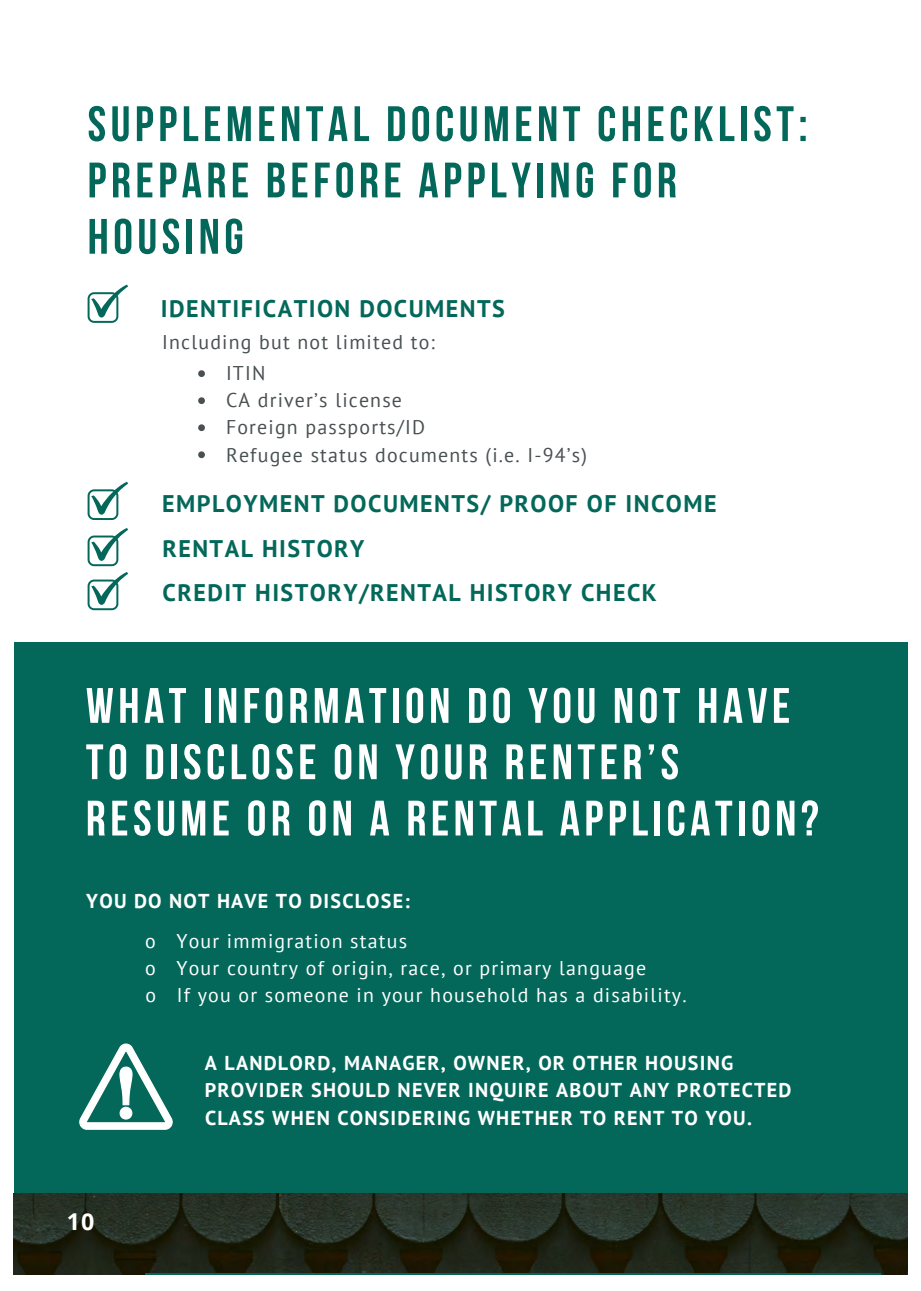
<style>
.page{position:relative;width:921px;height:1291px;background:#fff}
.page>*{position:absolute;margin:0;border:0;box-sizing:border-box;transform-origin:0 0}
.t1{font:700 24px/44.4px "PT Sans";letter-spacing:.06em;color:#03685a}
.t2{font:700 23.25px "Open Sans";color:#fff}
.t3{font:700 20.1px/27.3px "PT Sans";letter-spacing:.06em;color:#fff}
.t4{font:19.8px/27px "PT Sans";letter-spacing:.06em;color:#fff}
.t5{font:19.8px/27px "PT Sans";letter-spacing:.06em;color:#495052}
</style>
<div class="page">
<svg style="left:89px;top:106px;width:16px;height:35px"></svg>
<svg style="left:112px;top:106px;width:17px;height:35px"></svg>
<svg style="left:137px;top:106px;width:16px;height:35px"></svg>
<svg style="left:160px;top:106px;width:16px;height:35px"></svg>
<svg style="left:184px;top:106px;width:14px;height:35px"></svg>
<svg style="left:205px;top:106px;width:15px;height:35px"></svg>
<svg style="left:228px;top:106px;width:23px;height:35px"></svg>
<svg style="left:259px;top:106px;width:15px;height:35px"></svg>
<svg style="left:282px;top:106px;width:17px;height:35px"></svg>
<svg style="left:306px;top:106px;width:41px;height:35px"></svg>
<svg style="left:354px;top:106px;width:15px;height:35px"></svg>
<svg style="left:388px;top:106px;width:17px;height:35px"></svg>
<svg style="left:412px;top:106px;width:17px;height:35px"></svg>
<svg style="left:436px;top:106px;width:17px;height:35px"></svg>
<svg style="left:460px;top:106px;width:16px;height:35px"></svg>
<svg style="left:484px;top:106px;width:23px;height:35px"></svg>
<svg style="left:516px;top:106px;width:15px;height:35px"></svg>
<svg style="left:539px;top:106px;width:17px;height:35px"></svg>
<svg style="left:563px;top:106px;width:17px;height:35px"></svg>
<svg style="left:598px;top:106px;width:16px;height:35px"></svg>
<svg style="left:622px;top:106px;width:17px;height:35px"></svg>
<svg style="left:648px;top:106px;width:15px;height:35px"></svg>
<svg style="left:670px;top:106px;width:17px;height:35px"></svg>
<svg style="left:694px;top:106px;width:18px;height:35px"></svg>
<svg style="left:719px;top:106px;width:15px;height:35px"></svg>
<div style="left:741px;top:106px;width:5px;height:35px;background:#03685a"></div>
<svg style="left:754px;top:106px;width:16px;height:35px"></svg>
<svg style="left:776px;top:106px;width:17px;height:35px"></svg>
<svg style="left:800px;top:117px;width:5px;height:24px"></svg>
<svg style="left:89px;top:163px;width:17px;height:34px"></svg>
<svg style="left:113px;top:163px;width:17px;height:34px"></svg>
<svg style="left:137px;top:163px;width:15px;height:34px"></svg>
<svg style="left:160px;top:163px;width:16px;height:34px"></svg>
<svg style="left:182px;top:163px;width:19px;height:34px"></svg>
<svg style="left:208px;top:163px;width:17px;height:34px"></svg>
<svg style="left:233px;top:163px;width:15px;height:34px"></svg>
<svg style="left:268px;top:163px;width:16px;height:34px"></svg>
<svg style="left:292px;top:163px;width:15px;height:34px"></svg>
<svg style="left:315px;top:163px;width:14px;height:34px"></svg>
<svg style="left:336px;top:162px;width:17px;height:36px"></svg>
<svg style="left:361px;top:163px;width:17px;height:34px"></svg>
<svg style="left:385px;top:163px;width:15px;height:34px"></svg>
<svg style="left:419px;top:163px;width:19px;height:34px"></svg>
<svg style="left:445px;top:163px;width:16px;height:34px"></svg>
<svg style="left:468px;top:163px;width:16px;height:34px"></svg>
<svg style="left:492px;top:163px;width:38px;height:34px"></svg>
<div style="left:537px;top:163px;width:5px;height:34px;background:#03685a"></div>
<svg style="left:551px;top:163px;width:17px;height:34px"></svg>
<svg style="left:576px;top:162px;width:16px;height:36px"></svg>
<svg style="left:613px;top:163px;width:14px;height:34px"></svg>
<svg style="left:634px;top:162px;width:16px;height:36px"></svg>
<svg style="left:658px;top:163px;width:17px;height:34px"></svg>
<svg style="left:89px;top:219px;width:18px;height:35px"></svg>
<svg style="left:115px;top:218px;width:16px;height:36px"></svg>
<svg style="left:139px;top:219px;width:16px;height:35px"></svg>
<svg style="left:163px;top:218px;width:16px;height:36px"></svg>
<div style="left:187px;top:219px;width:5px;height:35px;background:#03685a"></div>
<svg style="left:200px;top:219px;width:18px;height:35px"></svg>
<svg style="left:226px;top:218px;width:16px;height:36px"></svg>
<svg style="left:198px;top:370px;width:7px;height:7px"></svg>
<svg style="left:198px;top:397px;width:7px;height:7px"></svg>
<svg style="left:198px;top:424px;width:7px;height:7px"></svg>
<svg style="left:198px;top:451px;width:7px;height:7px"></svg>
<div style="left:14px;top:642px;width:893px;height:632px;background:#03685a"></div>
<svg style="left:87px;top:688px;width:26px;height:34px"></svg>
<svg style="left:120px;top:688px;width:17px;height:34px"></svg>
<svg style="left:144px;top:688px;width:42px;height:34px"></svg>
<div style="left:205px;top:688px;width:5px;height:34px;background:#fff"></div>
<svg style="left:219px;top:688px;width:17px;height:34px"></svg>
<svg style="left:244px;top:688px;width:15px;height:34px"></svg>
<svg style="left:266px;top:687px;width:16px;height:36px"></svg>
<svg style="left:290px;top:688px;width:17px;height:34px"></svg>
<svg style="left:315px;top:688px;width:22px;height:34px"></svg>
<svg style="left:345px;top:688px;width:41px;height:34px"></svg>
<div style="left:393px;top:688px;width:5px;height:34px;background:#fff"></div>
<svg style="left:406px;top:687px;width:17px;height:36px"></svg>
<svg style="left:431px;top:688px;width:17px;height:34px"></svg>
<svg style="left:469px;top:688px;width:16px;height:34px"></svg>
<svg style="left:493px;top:687px;width:17px;height:36px"></svg>
<svg style="left:528px;top:688px;width:19px;height:34px"></svg>
<svg style="left:553px;top:687px;width:17px;height:36px"></svg>
<svg style="left:578px;top:688px;width:16px;height:35px"></svg>
<svg style="left:614px;top:688px;width:18px;height:34px"></svg>
<svg style="left:640px;top:687px;width:16px;height:36px"></svg>
<svg style="left:663px;top:688px;width:16px;height:34px"></svg>
<svg style="left:699px;top:688px;width:17px;height:34px"></svg>
<svg style="left:723px;top:688px;width:43px;height:34px"></svg>
<svg style="left:773px;top:688px;width:15px;height:34px"></svg>
<svg style="left:86px;top:744px;width:17px;height:35px"></svg>
<svg style="left:109px;top:744px;width:17px;height:35px"></svg>
<svg style="left:146px;top:744px;width:17px;height:35px"></svg>
<div style="left:171px;top:744px;width:5px;height:35px;background:#fff"></div>
<svg style="left:184px;top:744px;width:16px;height:35px"></svg>
<svg style="left:207px;top:744px;width:17px;height:35px"></svg>
<svg style="left:232px;top:744px;width:14px;height:35px"></svg>
<svg style="left:252px;top:744px;width:17px;height:35px"></svg>
<svg style="left:276px;top:744px;width:16px;height:35px"></svg>
<svg style="left:300px;top:744px;width:15px;height:35px"></svg>
<svg style="left:335px;top:744px;width:16px;height:35px"></svg>
<svg style="left:359px;top:744px;width:17px;height:35px"></svg>
<svg style="left:395px;top:744px;width:19px;height:35px"></svg>
<svg style="left:421px;top:744px;width:16px;height:35px"></svg>
<svg style="left:445px;top:744px;width:16px;height:35px"></svg>
<svg style="left:469px;top:744px;width:17px;height:35px"></svg>
<svg style="left:506px;top:744px;width:17px;height:35px"></svg>
<svg style="left:530px;top:744px;width:15px;height:35px"></svg>
<svg style="left:553px;top:744px;width:18px;height:35px"></svg>
<svg style="left:577px;top:744px;width:17px;height:35px"></svg>
<svg style="left:601px;top:744px;width:15px;height:35px"></svg>
<svg style="left:624px;top:744px;width:17px;height:35px"></svg>
<svg style="left:648px;top:744px;width:6px;height:10px"></svg>
<svg style="left:661px;top:744px;width:16px;height:35px"></svg>
<svg style="left:88px;top:800px;width:17px;height:35px"></svg>
<svg style="left:112px;top:800px;width:15px;height:35px"></svg>
<svg style="left:134px;top:800px;width:16px;height:35px"></svg>
<svg style="left:158px;top:800px;width:16px;height:36px"></svg>
<svg style="left:182px;top:800px;width:23px;height:35px"></svg>
<svg style="left:214px;top:800px;width:14px;height:35px"></svg>
<svg style="left:248px;top:800px;width:17px;height:35px"></svg>
<svg style="left:273px;top:800px;width:17px;height:35px"></svg>
<svg style="left:309px;top:800px;width:16px;height:35px"></svg>
<svg style="left:333px;top:800px;width:18px;height:35px"></svg>
<svg style="left:370px;top:800px;width:19px;height:35px"></svg>
<svg style="left:408px;top:800px;width:17px;height:35px"></svg>
<svg style="left:432px;top:800px;width:15px;height:35px"></svg>
<svg style="left:455px;top:800px;width:18px;height:35px"></svg>
<svg style="left:479px;top:800px;width:17px;height:35px"></svg>
<svg style="left:502px;top:800px;width:19px;height:35px"></svg>
<svg style="left:528px;top:800px;width:14px;height:35px"></svg>
<svg style="left:560px;top:800px;width:19px;height:35px"></svg>
<svg style="left:586px;top:800px;width:16px;height:35px"></svg>
<svg style="left:609px;top:800px;width:17px;height:35px"></svg>
<svg style="left:633px;top:800px;width:14px;height:35px"></svg>
<div style="left:654px;top:800px;width:6px;height:35px;background:#fff"></div>
<svg style="left:668px;top:800px;width:16px;height:35px"></svg>
<svg style="left:690px;top:800px;width:19px;height:35px"></svg>
<svg style="left:715px;top:800px;width:17px;height:35px"></svg>
<div style="left:738px;top:800px;width:6px;height:35px;background:#fff"></div>
<svg style="left:752px;top:800px;width:17px;height:35px"></svg>
<svg style="left:777px;top:800px;width:17px;height:35px"></svg>
<svg style="left:801px;top:800px;width:16px;height:35px"></svg>
<svg style="left:88px;top:284px;width:40px;height:39px"></svg>
<svg style="left:88px;top:481px;width:40px;height:39px"></svg>
<svg style="left:88px;top:528px;width:40px;height:38px"></svg>
<svg style="left:88px;top:572px;width:40px;height:38px"></svg>
<img style="left:14px;top:1193px;width:893px;height:81px">
<hr style="left:145px;top:1272px;width:735px;height:2px;background:#03685a">
<svg style="left:79px;top:1043px;width:94px;height:86px"></svg>
<p class="t1" style="left:161px;top:286px;width:345px">IDENTIFICATION DOCUMENTS</p>
<p class="t5" style="left:162px;top:328px;width:274px">Including but not limited to:</p>
<p class="t5" style="left:226px;top:359px;width:362px">ITIN<br>CA driver’s license<br>Foreign passports/ID<br>Refugee status documents (i.e. I-94’s)</p>
<p class="t1" style="left:162px;top:481px;width:555px">EMPLOYMENT DOCUMENTS/ PROOF OF INCOME<br>RENTAL HISTORY<br>CREDIT HISTORY/RENTAL HISTORY CHECK</p>
<p class="t3" style="left:86px;top:886px;width:325px">YOU DO NOT HAVE TO DISCLOSE:</p>
<p class="t4" style="left:145px;top:927px;width:543px">o Your immigration status<br>o Your country of origin, race, or primary language<br>o If you or someone in your household has a disability.</p>
<p class="t2" style="left:67px;top:1205px;width:29px">10</p>
<p class="t3" style="left:205px;top:1049px;width:588px">A LANDLORD, MANAGER, OWNER, OR OTHER HOUSING<br>PROVIDER SHOULD NEVER INQUIRE ABOUT ANY PROTECTED<br>CLASS WHEN CONSIDERING WHETHER TO RENT TO YOU.</p>
</div>
